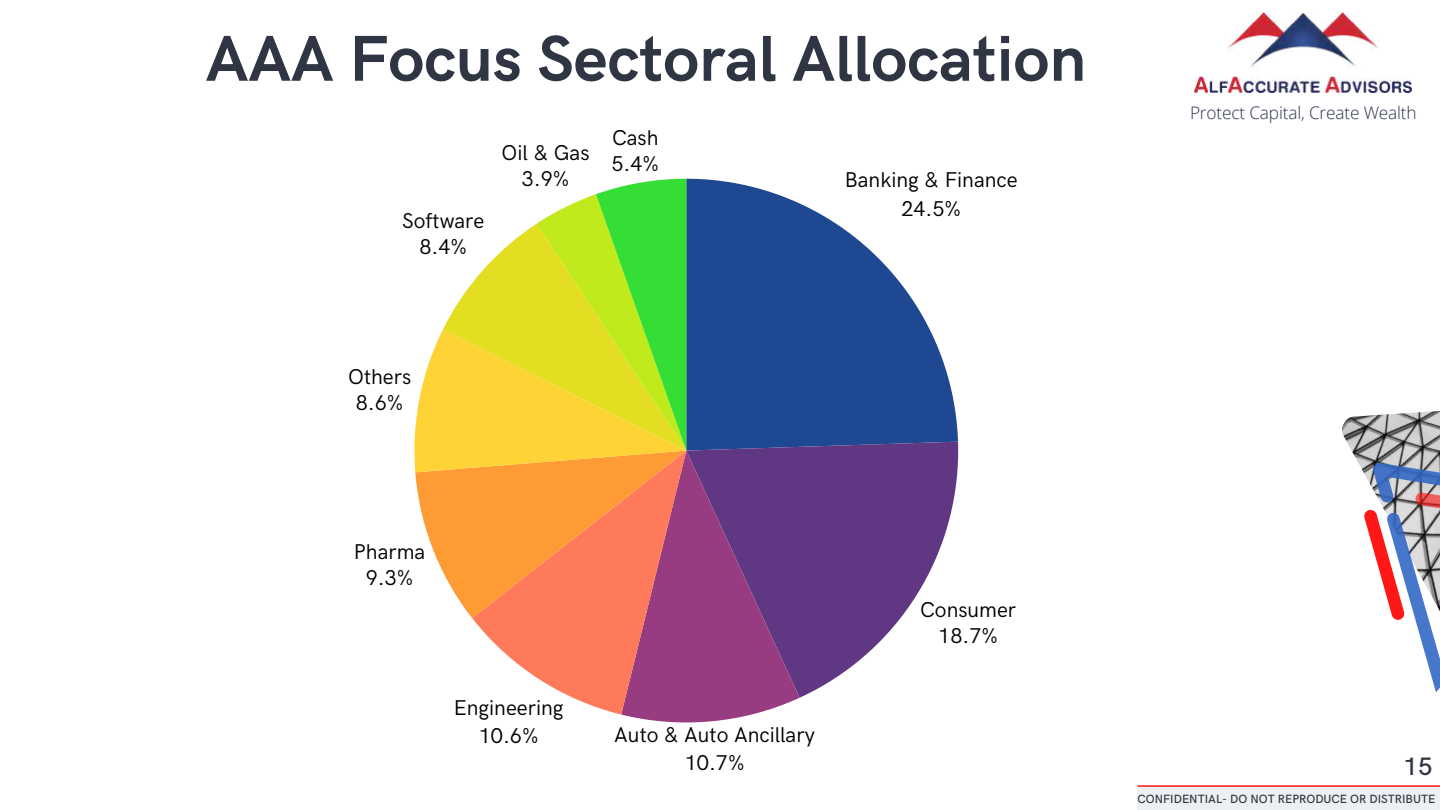
<style>
.page{position:relative;width:1440px;height:810px;background:#fff}
.page>*{position:absolute;margin:0;border:0;box-sizing:border-box;transform-origin:0 0}
.t1{font:700 65px "HK Grotesk";color:#2f3542}
.t2{font:500 25.3px "HK Grotesk";color:#2f3542}
.t3{font:21.5px/26px "HK Grotesk";color:#000;text-align:center}
.t4{font:300 17.2px "Open Sans";letter-spacing:-.01em;color:#2b334a}
.t5{font:500 12px "HK Grotesk";color:#2f3542}
</style>
<div class="page">
<img style="left:1195px;top:12px;width:217px;height:80px">
<svg style="left:1342px;top:410px;width:98px;height:282px"></svg>
<svg style="left:1342px;top:449px;width:98px;height:174px"></svg>
<div style="left:1137px;top:787px;width:303px;height:22px;background:#edf0f2"></div>
<hr style="left:1137px;top:785px;width:303px;height:2px;background:#ff1616">
<svg style="left:686px;top:179px;width:272px;height:263px;fill:#1e4892"></svg>
<svg style="left:686px;top:442px;width:272px;height:256px;fill:#603782"></svg>
<svg style="left:623px;top:451px;width:177px;height:272px;background:#834186"></svg>
<svg style="left:472px;top:618px;width:214px;height:97px"></svg>
<svg style="left:414px;top:179px;width:272px;height:439px"></svg>
<h1 class="t1" style="left:206px;top:22px;width:882px">AAA Focus Sectoral Allocation</h1>
<p class="t3" style="left:402px;top:209px;width:84px">Software<br>8.4%</p>
<p class="t3" style="left:502px;top:140px;width:89px">Oil &amp; Gas<br>3.9%</p>
<p class="t3" style="left:611px;top:125px;width:49px;text-align:left">Cash<br>5.4%</p>
<p class="t3" style="left:348px;top:364px;width:64px">Others<br>8.6%</p>
<p class="t3" style="left:845px;top:167px;width:174px;line-height:28.4px">Banking &amp; Finance<br>24.5%</p>
<p class="t3" style="left:354px;top:539px;width:73px">Pharma<br>9.3%</p>
<p class="t3" style="left:454px;top:694px;width:111px;line-height:28.4px">Engineering<br>10.6%</p>
<p class="t3" style="left:614px;top:721px;width:202px;line-height:28.1px">Auto &amp; Auto Ancillary<br>10.7%</p>
<p class="t3" style="left:920px;top:598px;width:98px">Consumer<br>18.7%</p>
<p class="t4" style="left:1190px;top:101px;width:228px">Protect Capital, Create Wealth</p>
<p class="t2" style="left:1404px;top:753px;width:30px">15</p>
<p class="t5" style="left:1137px;top:793px;width:299px">CONFIDENTIAL- DO NOT REPRODUCE OR DISTRIBUTE</p>
</div>
